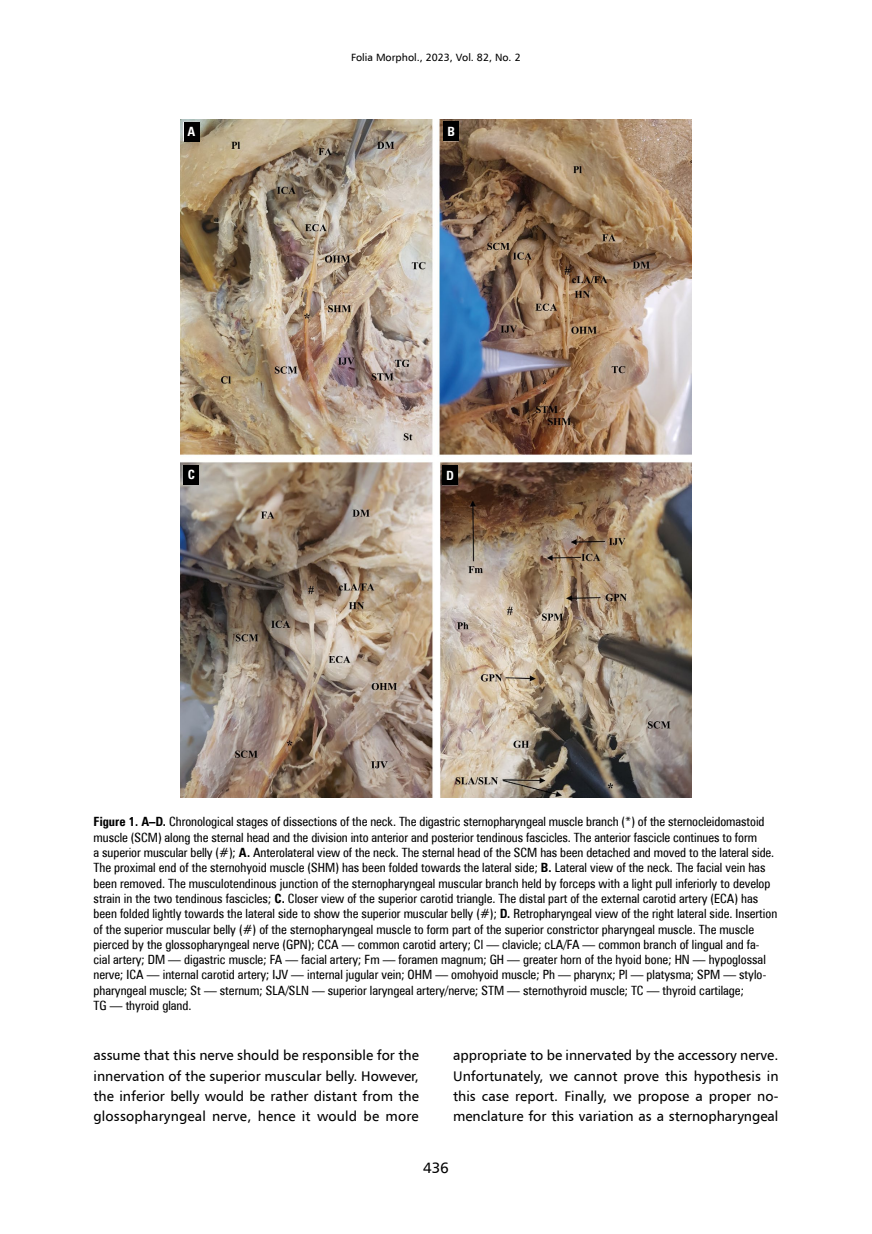
<style>
.page{position:relative;width:872px;height:1234px;background:#fff}
.page>*{position:absolute;margin:0;border:0;box-sizing:border-box;transform-origin:0 0}
.t1{font:15px "Humnst 777 EU";color:#000}
.t2{font:13.95px/20.2px "Humnst 777 EU";color:#000;text-align:justify}
.t3{font:12.75px/15.3px "Zurich Cn EU";color:#000}
.t4{font:700 12.75px "Zurich Cn EU";color:#fff}
.t5{font:10.5px "Humnst 777 EU";color:#000}
.s1{font-weight:700}
</style>
<div class="page">
<img style="left:181px;top:119px;width:510px;height:678px">
<div style="left:184px;top:122px;width:15px;height:19px;background:#000"></div>
<div style="left:443px;top:121px;width:16px;height:20px;background:#000"></div>
<div style="left:184px;top:464px;width:15px;height:20px;background:#000"></div>
<div style="left:442px;top:465px;width:16px;height:20px;background:#000"></div>
<p class="t5" style="left:351px;top:50px;width:171px">Folia Morphol., 2023, Vol. 82, No. 2</p>
<p class="t4" style="left:188px;top:124px;width:9px">A</p>
<p class="t4" style="left:447px;top:123px;width:9px">B</p>
<p class="t4" style="left:188px;top:467px;width:9px">C</p>
<p class="t4" style="left:446px;top:467px;width:9px">D</p>
<p class="t3" style="left:94px;top:813px;width:685px"><span class="s1">Figure 1. A–D.</span> Chronological stages of dissections of the neck. The digastric sternopharyngeal muscle branch (*) of the sternocleidomastoid muscle (SCM) along the sternal head and the division into anterior and posterior tendinous fascicles. The anterior fascicle continues to form<br>a superior muscular belly (#); <span class="s1">A.</span> Anterolateral view of the neck. The sternal head of the SCM has been detached and moved to the lateral side.<br>The proximal end of the sternohyoid muscle (SHM) has been folded towards the lateral side; <span class="s1">B.</span> Lateral view of the neck. The facial vein has been removed. The musculotendinous junction of the sternopharyngeal muscular branch held by forceps with a light pull inferiorly to develop strain in the two tendinous fascicles; <span class="s1">C.</span> Closer view of the superior carotid triangle. The distal part of the external carotid artery (ECA) has been folded lightly towards the lateral side to show the superior muscular belly (#); <span class="s1">D.</span> Retropharyngeal view of the right lateral side. Insertion of the superior muscular belly (#) of the sternopharyngeal muscle to form part of the superior constrictor pharyngeal muscle. The muscle pierced by the glossopharyngeal nerve (GPN); CCA — common carotid artery; Cl — clavicle; cLA/FA — common branch of lingual and fa&shy;cial artery; DM — digastric muscle; FA — facial artery; Fm — foramen magnum; GH — greater horn of the hyoid bone; HN — hypoglossal nerve; ICA — internal carotid artery; IJV — internal jugular vein; OHM — omohyoid muscle; Ph — pharynx; Pl — platysma; SPM — stylo&shy;pharyngeal muscle; St — sternum; SLA/SLN — superior laryngeal artery/nerve; STM — sternothyroid muscle; TC — thyroid cartilage;<br>TG — thyroid gland.</p>
<p class="t2" style="left:94px;top:1044px;width:327px">assume that this nerve should be responsible for the innervation of the superior muscular belly. However, the inferior belly would be rather distant from the glossopharyngeal nerve, hence it would be more</p>
<p class="t2" style="left:453px;top:1044px;width:327px">appropriate to be innervated by the accessory nerve.<br>Unfortunately, we cannot prove this hypothesis in this case report. Finally, we propose a proper no&shy;menclature for this variation as a sternopharyngeal</p>
<p class="t1" style="left:423px;top:1157px;width:27px">436</p>
</div>
